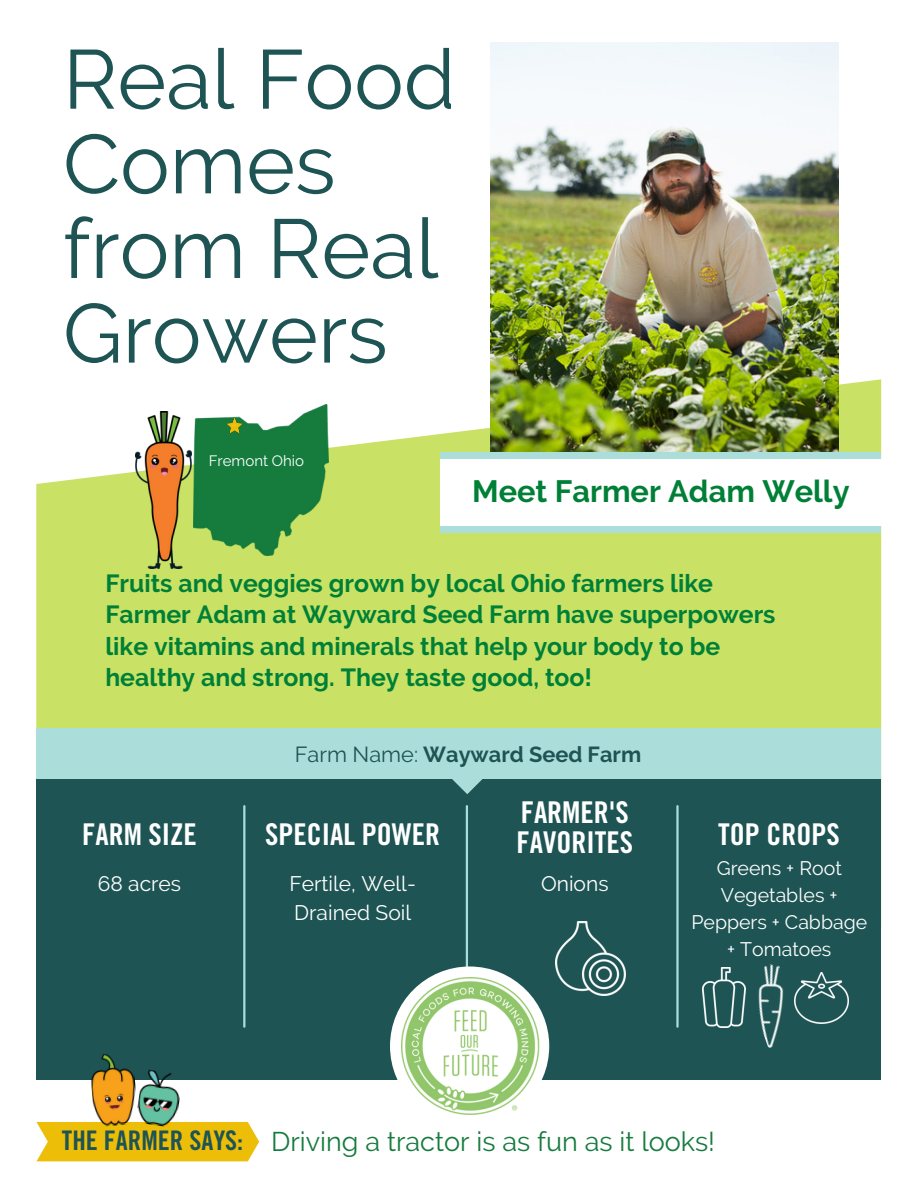
<style>
.page{position:relative;width:918px;height:1188px;background:#fff}
.page>*{position:absolute;margin:0;border:0;box-sizing:border-box;transform-origin:0 0}
.t1{font:83.25px/84.6px "Raleway";color:#1e5454}
.t2{font:700 30.75px "Raleway";color:#008037}
.t3{font:30px "Trade Gothic LT Std Bd Cn 20";color:#fff}
.t4{font:27px "Raleway";color:#167b3e}
.t5{font:27px "Trade Gothic LT Std Bd Cn 20";color:#1e5454}
.t6{font:700 24.75px/31.5px "Raleway";color:#008037}
.t7{font:700 21.75px "Raleway";color:#1e5454}
.t8{font:21px/29.2px "Raleway";color:#fff}
.t9{font:19.5px/27px "Raleway";color:#fff;text-align:center}
.t10{font:15px "Raleway";color:#fff}
.s1{font-weight:400}
</style>
<div class="page">
<svg style="left:36px;top:379px;width:845px;height:349px;background:#cfe577"></svg>
<div style="left:36px;top:770px;width:845px;height:309px;background:#1e5454"></div>
<img style="left:490px;top:43px;width:349px;height:409px">
<hr style="left:243px;top:806px;width:2px;height:221px;background:#abdddb">
<hr style="left:676px;top:806px;width:3px;height:221px;background:#abdddb">
<hr style="left:466px;top:806px;width:2px;height:221px;background:#abdddb">
<div style="left:390px;top:966px;width:159px;height:160px;background:#fff;border-radius:50%"></div>
<img style="left:401px;top:977px;width:189px;height:138px">
<div style="left:440px;top:452px;width:441px;height:81px;background:#abdddb"></div>
<div style="left:440px;top:459px;width:478px;height:67px;background:#fff"></div>
<div style="left:36px;top:1122px;width:223px;height:39px;background:#edbe07"></div>
<img style="left:89px;top:1054px;width:46px;height:73px">
<img style="left:135px;top:1069px;width:48px;height:59px">
<div style="left:36px;top:728px;width:845px;height:51px;background:#abdddb"></div>
<svg style="left:452px;top:779px;width:30px;height:15px"></svg>
<img style="left:193px;top:404px;width:135px;height:151px">
<img style="left:226px;top:418px;width:17px;height:16px">
<img style="left:745px;top:964px;width:50px;height:84px">
<img style="left:795px;top:973px;width:54px;height:50px">
<img style="left:555px;top:922px;width:70px;height:74px">
<img style="left:703px;top:968px;width:42px;height:60px">
<img style="left:135px;top:411px;width:56px;height:158px">
<p class="t1" style="left:63px;top:37px;width:394px">Real Food<br>Comes</p>
<p class="t1" style="left:63px;top:206px;width:377px">from Real<br>Growers</p>
<p class="t10" style="left:209px;top:452px;width:97px">Fremont Ohio</p>
<p class="t2" style="left:472px;top:473px;width:379px">Meet Farmer Adam Welly</p>
<p class="t6" style="left:105px;top:567px;width:672px">Fruits and veggies grown by local Ohio farmers like Farmer Adam at Wayward Seed Farm have superpowers like vitamins and minerals that help your body to be healthy and strong. They taste good, too!</p>
<p class="t7" style="left:295px;top:742px;width:348px"><span class="s1">Farm Name:</span> Wayward Seed Farm</p>
<p class="t3" style="left:82px;top:824px;width:116px">FARM SIZE</p>
<p class="t3" style="left:265px;top:824px;width:176px">SPECIAL POWER</p>
<p class="t3" style="left:521px;top:802px;width:110px">FARMER'S</p>
<p class="t3" style="left:517px;top:831px;width:118px">FAVORITES</p>
<p class="t3" style="left:718px;top:824px;width:123px">TOP CROPS</p>
<p class="t8" style="left:98px;top:869px;width:85px">68 acres</p>
<p class="t8" style="left:290px;top:869px;width:128px">Fertile, Well-<br>Drained Soil</p>
<p class="t8" style="left:541px;top:869px;width:69px">Onions</p>
<p class="t9" style="left:691px;top:854px;width:177px">Greens + Root<br>Vegetables +<br>Peppers + Cabbage + Tomatoes</p>
<p class="t5" style="left:62px;top:1131px;width:183px">THE FARMER SAYS:</p>
<p class="t4" style="left:271px;top:1126px;width:445px">Driving a tractor is as fun as it looks!</p>
</div>
